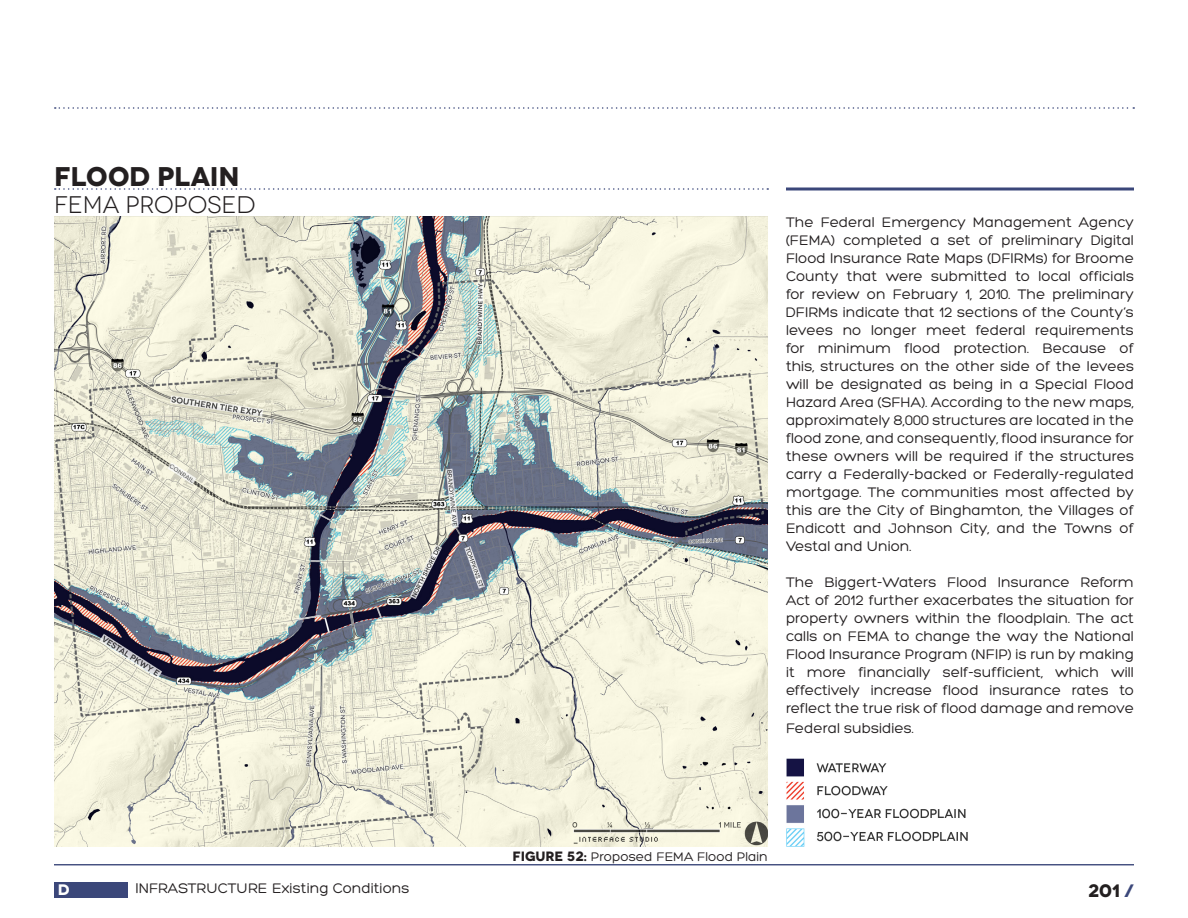
<style>
.page{position:relative;width:1188px;height:918px;background:#fff}
.page>*{position:absolute;margin:0;border:0;box-sizing:border-box;transform-origin:0 0}
.TITLE_Map{font:700 27px "Novecentowide";letter-spacing:-.005em;color:#231f20}
.TITLE_Map_Subtitle{font:24px "Novecentowide";color:#231f20}
.t1{font:700 18px "Novecentowide";color:#231f20}
.t2{font:700 15.15px "Novecentowide";color:#fff}
.TEXT{font:15px/18px "Hero";color:#231f20;text-align:justify}
.t3{font:13.5px "Hero";color:#231f20}
.s1{font-family:"Novecentowide";font-weight:700}
.s2{color:#3b477a}
</style>
<div class="page">
<div style="left:54px;top:882px;width:73px;height:15px;background:#3b477a"></div>
<hr style="left:54px;top:864px;width:1080px;height:1px;background:#3b477a">
<img style="left:54px;top:216px;width:714px;height:630px">
<img style="left:786px;top:758px;width:182px;height:89px">
<svg style="left:55px;top:188px;width:713px;height:2px"></svg>
<svg style="left:55px;top:107px;width:1079px;height:2px"></svg>
<hr style="left:786px;top:188px;width:348px;height:2px;background:#3b477a">
<p class="TITLE_Map" style="left:54px;top:159px;width:187px">FLOOD PLAIN</p>
<p class="TITLE_Map_Subtitle" style="left:54px;top:190px;width:203px">FEMA PROPOSED</p>
<p class="TEXT" style="left:786px;top:214px;width:350px">The Federal Emergency Management Agency (FEMA) completed a set of preliminary Digital Flood Insurance Rate Maps (DFIRMs) for Broome County that were submitted to local officials for review on February 1, 2010. The preliminary DFIRMs indicate that 12 sections of the County’s levees no longer meet federal requirements for minimum flood protection. Because of this, structures on the other side of the levees will be designated as being in a Special Flood Hazard Area (SFHA). According to the new maps, approximately 8,000 structures are located in the flood zone, and consequently, flood insurance for these owners will be required if the structures carry a Federally-backed or Federally-regulated mortgage. The communities most affected by this are the City of Binghamton, the Villages of Endicott and Johnson City, and the Towns of Vestal and Union.</p>
<p class="TEXT" style="left:786px;top:574px;width:350px">The Biggert-Waters Flood Insurance Reform Act of 2012 further exacerbates the situation for property owners within the floodplain. The act calls on FEMA to change the way the National Flood Insurance Program (NFIP) is run by making it more financially self-sufficient, which will effectively increase flood insurance rates to reflect the true risk of flood damage and remove</p>
<p class="TEXT" style="left:786px;top:719px;width:129px">Federal subsidies.</p>
<p class="t3" style="left:513px;top:850px;width:257px"><span class="s1">FIGURE 52:</span> Proposed FEMA Flood Plain</p>
<p class="t2" style="left:58px;top:880px;width:13px">D</p>
<p class="TEXT" style="left:136px;top:879px;width:275px">INFRASTRUCTURE Existing Conditions</p>
<p class="t1" style="left:1088px;top:880px;width:47px">201 <span class="s2">/</span></p>
</div>
